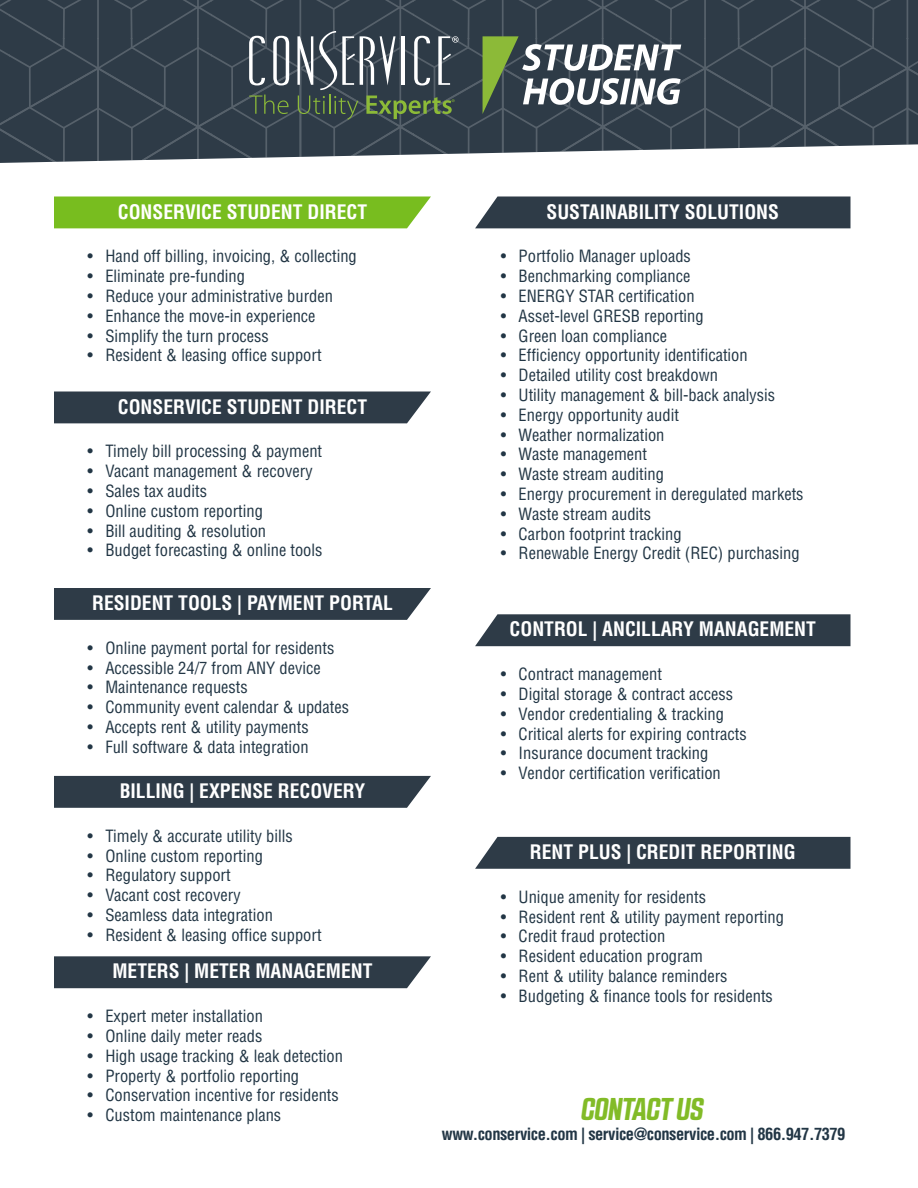
<style>
.page{position:relative;width:918px;height:1188px;background:#fff}
.page>*{position:absolute;margin:0;border:0;box-sizing:border-box;transform-origin:0 0}
.t1{font:italic 700 31.5px "RB No 2.1 a";color:#82bb27}
.t2{font:700 condensed 19.5px "Helvetica LT Std";color:#fff}
.t3{font:condensed 16.5px "Helvetica LT Std";color:#223645}
.t4{font:700 condensed 16.5px "Helvetica LT Std";letter-spacing:-.03em;color:#223645}
</style>
<div class="page">
<svg style="left:0;top:0;width:918px;height:163px;background:#404c57"></svg>
<svg style="left:249px;top:36px;width:16px;height:49px"></svg>
<svg style="left:273px;top:36px;width:16px;height:49px"></svg>
<svg style="left:249px;top:95px;width:40px;height:19px"></svg>
<svg style="left:297px;top:31px;width:162px;height:89px;background:#556263"></svg>
<svg style="left:483px;top:36px;width:198px;height:78px"></svg>
<div style="left:54px;top:196px;width:377px;height:32px;background:#78bd1f"></div>
<div style="left:54px;top:392px;width:377px;height:31px;background:#2e3b47"></div>
<div style="left:54px;top:588px;width:377px;height:32px;background:#2e3b47"></div>
<div style="left:54px;top:776px;width:377px;height:32px;background:#2e3b47"></div>
<div style="left:54px;top:956px;width:377px;height:32px;background:#2e3b47"></div>
<div style="left:475px;top:196px;width:375px;height:32px;background:#2e3b47"></div>
<div style="left:475px;top:614px;width:375px;height:32px;background:#2e3b47"></div>
<div style="left:475px;top:837px;width:375px;height:32px;background:#2e3b47"></div>
<p class="t2" style="left:118px;top:199px;width:251px">CONSERVICE STUDENT DIRECT</p>
<p class="t2" style="left:547px;top:199px;width:234px">SUSTAINABILITY SOLUTIONS</p>
<p class="t3" style="left:87px;top:246px;width:271px">• Hand off billing, invoicing, &amp; collecting</p>
<p class="t3" style="left:87px;top:266px;width:159px">• Eliminate pre-funding</p>
<p class="t3" style="left:87px;top:286px;width:247px">• Reduce your administrative burden</p>
<p class="t3" style="left:87px;top:305px;width:230px">• Enhance the move-in experience</p>
<p class="t3" style="left:87px;top:325px;width:183px">• Simplify the turn process</p>
<p class="t3" style="left:87px;top:345px;width:236px">• Resident &amp; leasing office support</p>
<p class="t2" style="left:118px;top:394px;width:251px">CONSERVICE STUDENT DIRECT</p>
<p class="t3" style="left:87px;top:441px;width:236px">• Timely bill processing &amp; payment</p>
<p class="t3" style="left:87px;top:461px;width:227px">• Vacant management &amp; recovery</p>
<p class="t3" style="left:87px;top:481px;width:121px">• Sales tax audits</p>
<p class="t3" style="left:87px;top:500px;width:177px">• Online custom reporting</p>
<p class="t3" style="left:87px;top:520px;width:180px">• Bill auditing &amp; resolution</p>
<p class="t3" style="left:87px;top:540px;width:237px">• Budget forecasting &amp; online tools</p>
<p class="t2" style="left:92px;top:591px;width:302px">RESIDENT TOOLS | PAYMENT PORTAL</p>
<p class="t3" style="left:87px;top:638px;width:248px">• Online payment portal for residents</p>
<p class="t3" style="left:87px;top:657px;width:235px">• Accessible 24/7 from ANY device</p>
<p class="t3" style="left:87px;top:677px;width:162px">• Maintenance requests</p>
<p class="t3" style="left:87px;top:697px;width:263px">• Community event calendar &amp; updates</p>
<p class="t3" style="left:87px;top:717px;width:223px">• Accepts rent &amp; utility payments</p>
<p class="t3" style="left:87px;top:737px;width:223px">• Full software &amp; data integration</p>
<p class="t2" style="left:120px;top:779px;width:247px">BILLING | EXPENSE RECOVERY</p>
<p class="t3" style="left:87px;top:825px;width:207px">• Timely &amp; accurate utility bills</p>
<p class="t3" style="left:87px;top:845px;width:177px">• Online custom reporting</p>
<p class="t3" style="left:87px;top:865px;width:145px">• Regulatory support</p>
<p class="t3" style="left:87px;top:885px;width:155px">• Vacant cost recovery</p>
<p class="t3" style="left:87px;top:905px;width:187px">• Seamless data integration</p>
<p class="t3" style="left:87px;top:924px;width:236px">• Resident &amp; leasing office support</p>
<p class="t2" style="left:112px;top:959px;width:262px">METERS | METER MANAGEMENT</p>
<p class="t3" style="left:501px;top:246px;width:192px">• Portfolio Manager uploads</p>
<p class="t3" style="left:501px;top:266px;width:191px">• Benchmarking compliance</p>
<p class="t3" style="left:501px;top:286px;width:195px">• ENERGY STAR certification</p>
<p class="t3" style="left:501px;top:305px;width:204px">• Asset-level GRESB reporting</p>
<p class="t3" style="left:501px;top:325px;width:168px">• Green loan compliance</p>
<p class="t3" style="left:501px;top:345px;width:248px">• Efficiency opportunity identification</p>
<p class="t3" style="left:501px;top:365px;width:219px">• Detailed utility cost breakdown</p>
<p class="t3" style="left:501px;top:385px;width:276px">• Utility management &amp; bill-back analysis</p>
<p class="t3" style="left:501px;top:404px;width:180px">• Energy opportunity audit</p>
<p class="t3" style="left:501px;top:424px;width:165px">• Weather normalization</p>
<p class="t3" style="left:501px;top:444px;width:148px">• Waste management</p>
<p class="t3" style="left:501px;top:464px;width:165px">• Waste stream auditing</p>
<p class="t3" style="left:501px;top:484px;width:304px">• Energy procurement in deregulated markets</p>
<p class="t3" style="left:501px;top:503px;width:152px">• Waste stream audits</p>
<p class="t3" style="left:501px;top:523px;width:183px">• Carbon footprint tracking</p>
<p class="t3" style="left:501px;top:543px;width:300px">• Renewable Energy Credit (REC) purchasing</p>
<p class="t2" style="left:510px;top:617px;width:308px">CONTROL | ANCILLARY MANAGEMENT</p>
<p class="t3" style="left:501px;top:664px;width:163px">• Contract management</p>
<p class="t3" style="left:501px;top:684px;width:234px">• Digital storage &amp; contract access</p>
<p class="t3" style="left:501px;top:703px;width:225px">• Vendor credentialing &amp; tracking</p>
<p class="t3" style="left:501px;top:723px;width:248px">• Critical alerts for expiring contracts</p>
<p class="t3" style="left:501px;top:743px;width:209px">• Insurance document tracking</p>
<p class="t3" style="left:501px;top:763px;width:222px">• Vendor certification verification</p>
<p class="t2" style="left:530px;top:840px;width:267px">RENT PLUS | CREDIT REPORTING</p>
<p class="t3" style="left:501px;top:886px;width:207px">• Unique amenity for residents</p>
<p class="t3" style="left:501px;top:906px;width:285px">• Resident rent &amp; utility payment reporting</p>
<p class="t3" style="left:501px;top:926px;width:166px">• Credit fraud protection</p>
<p class="t3" style="left:501px;top:946px;width:204px">• Resident education program</p>
<p class="t3" style="left:501px;top:966px;width:228px">• Rent &amp; utility balance reminders</p>
<p class="t3" style="left:501px;top:985px;width:274px">• Budgeting &amp; finance tools for residents</p>
<p class="t3" style="left:87px;top:1006px;width:177px">• Expert meter installation</p>
<p class="t3" style="left:87px;top:1026px;width:176px">• Online daily meter reads</p>
<p class="t3" style="left:87px;top:1045px;width:257px">• High usage tracking &amp; leak detection</p>
<p class="t3" style="left:87px;top:1065px;width:213px">• Property &amp; portfolio reporting</p>
<p class="t3" style="left:87px;top:1085px;width:253px">• Conservation incentive for residents</p>
<p class="t3" style="left:87px;top:1105px;width:195px">• Custom maintenance plans</p>
<p class="t1" style="left:581px;top:1091px;width:123px">CONTACT US</p>
<p class="t4" style="left:442px;top:1124px;width:405px">www.conservice.com | service@conservice.com | 866.947.7379</p>
</div>
